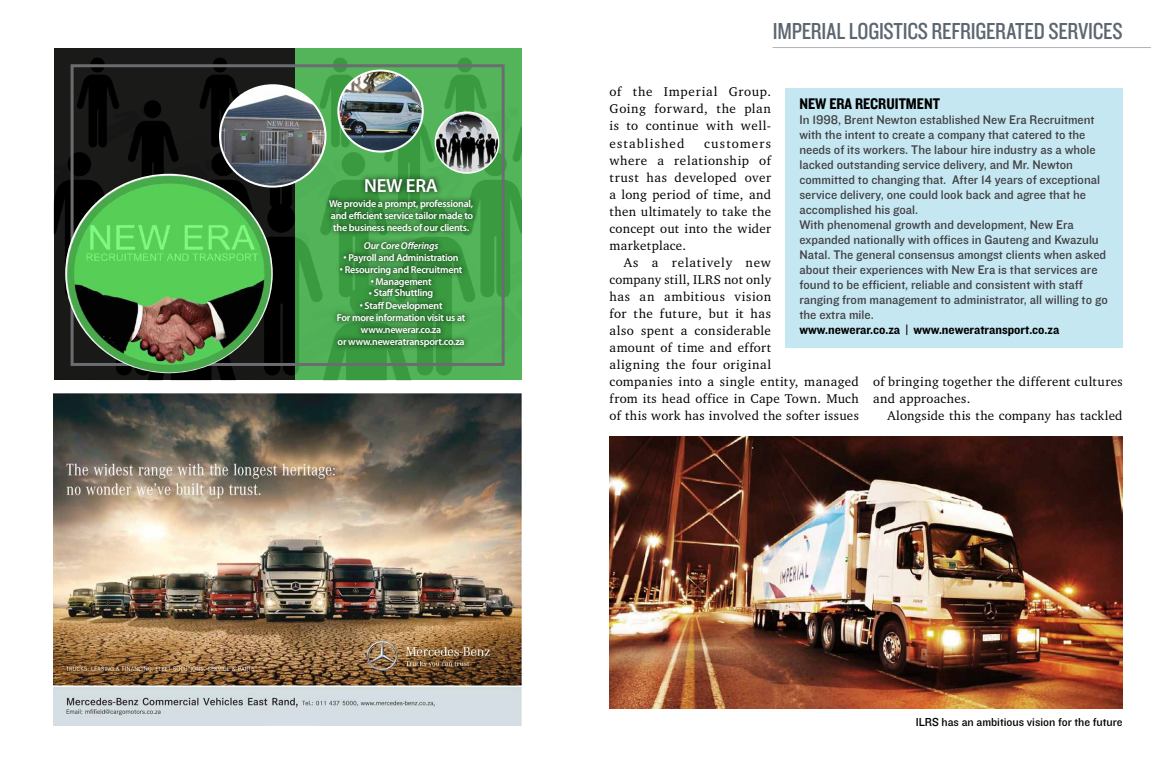
<style>
.page{position:relative;width:1151px;height:783px;background:#fff}
.page>*{position:absolute;margin:0;border:0;box-sizing:border-box;transform-origin:0 0}
.t1{font:24px "Knockout HTF29 Junior Liteweight";letter-spacing:-.01em;color:#5c6670}
.t2{font:600 19px "Myriad Pro";letter-spacing:-.015em;color:#fff}
.t3{font:16px "Knockout HTF50 Welterweight";color:#000}
.t4{font:13px/15px "Knockout HTF31 Junior Middlewt";color:#414042}
.t5{font:13px/17px "Charter IT Cby BT";letter-spacing:.03em;color:#000;text-align:justify}
.t6{font:13px "Knockout HTF51 Middleweight";color:#000}
.t7{font:12px "Knockout HTF31 Junior Middlewt";color:#000}
.t8{font:600 10px/12px "Myriad Pro";letter-spacing:-.02em;color:#fff;text-align:justify}
.t9{font:italic 600 10px "Myriad Pro";letter-spacing:-.02em;color:#fff}
</style>
<div class="page">
<img style="left:54px;top:393px;width:468px;height:332px">
<img style="left:54px;top:48px;width:468px;height:332px">
<div style="left:71px;top:64px;width:434px;height:302px;border:3px solid #6b6c6f"></div>
<svg style="left:324px;top:173px;width:154px;height:179px;background:#3b8e41"></svg>
<img style="left:220px;top:85px;width:105px;height:101px">
<div style="left:219px;top:84px;width:107px;height:103px;border:2px solid #fff;border-radius:50%"></div>
<img style="left:338px;top:70px;width:85px;height:81px">
<div style="left:337px;top:69px;width:87px;height:83px;border:2px solid #fff;border-radius:50%"></div>
<img style="left:435px;top:112px;width:64px;height:61px">
<div style="left:435px;top:111px;width:64px;height:63px;border:2px solid #fff;border-radius:50%"></div>
<img style="left:65px;top:174px;width:208px;height:199px">
<img style="left:609px;top:436px;width:514px;height:272px">
<div style="left:785px;top:88px;width:338px;height:260px;background:#c5e7f2"></div>
<hr style="left:772px;top:47px;width:379px;height:1px;background:#adb3b8">
<h2 class="t2" style="left:364px;top:174px;width:75px">NEW ERA</h2>
<p class="t8" style="left:329px;top:197px;width:146px">We provide a prompt, professional, and efficient service tailor made to the business needs of our clients.</p>
<p class="t9" style="left:364px;top:239px;width:76px">Our Core Offerings</p>
<p class="t8" style="left:344px;top:251px;width:117px">• Payroll and Administration</p>
<p class="t8" style="left:340px;top:263px;width:124px">• Resourcing and Recruitment</p>
<p class="t8" style="left:371px;top:275px;width:62px">• Management</p>
<p class="t8" style="left:369px;top:286px;width:66px">• Staff Shuttling</p>
<p class="t8" style="left:337px;top:299px;width:130px;text-align:center">• Staff Development<br>For more information visit us at www.newerar.co.za<br>or www.neweratransport.co.za</p>
<h1 class="t1" style="left:773px;top:18px;width:351px">IMPERIAL LOGISTICS REFRIGERATED SERVICES</h1>
<p class="t5" style="left:609px;top:83px;width:163px">of the Imperial Group.<br>Going forward, the plan is to continue with well&shy;established</p>
<p class="t3" style="left:799px;top:95px;width:142px">NEW ERA RECRUITMENT</p>
<p class="t4" style="left:799px;top:112px;width:310px">In 1998, Brent Newton established New Era Recruitment with the intent to create a company that catered to the needs of its workers. The labour hire industry as a whole lacked outstanding service delivery, and Mr. Newton committed to changing that. After 14 years of exceptional service delivery, one could look back and agree that he accomplished his goal.<br>With phenomenal growth and development, New Era expanded nationally with offices in Gauteng and Kwazulu Natal. The general consensus amongst clients when asked about their experiences with New Era is that services are found to be efficient, reliable and consistent with staff ranging from management to administrator, all willing to go the extra mile.</p>
<p class="t6" style="left:799px;top:322px;width:261px">www.newerar.co.za | www.neweratransport.co.za</p>
<p class="t5" style="left:609px;top:134px;width:163px;text-indent:95px">customers where a relationship of trust has developed over a long period of time, and then ultimately to take the concept out into the wider marketplace.</p>
<p class="t5" style="left:609px;top:253px;width:251px;text-align:left;text-indent:14px">As a relatively new<br>company still, ILRS not only<br>has an ambitious vision<br>for the future, but it has<br>also spent a considerable<br>amount of time and effort<br>aligning the four original<br>companies into a single entity, managed from its head office in Cape Town. Much of this work has involved the softer issues</p>
<p class="t5" style="left:873px;top:372px;width:251px">of bringing together the different cultures and approaches.</p>
<p class="t5" style="left:887px;top:406px;width:237px">Alongside this the company has tackled</p>
<p class="t7" style="left:916px;top:715px;width:7px">ILRS</p>
<p class="t7" style="left:941px;top:715px;width:183px">has an ambitious vision for the future</p>
</div>
